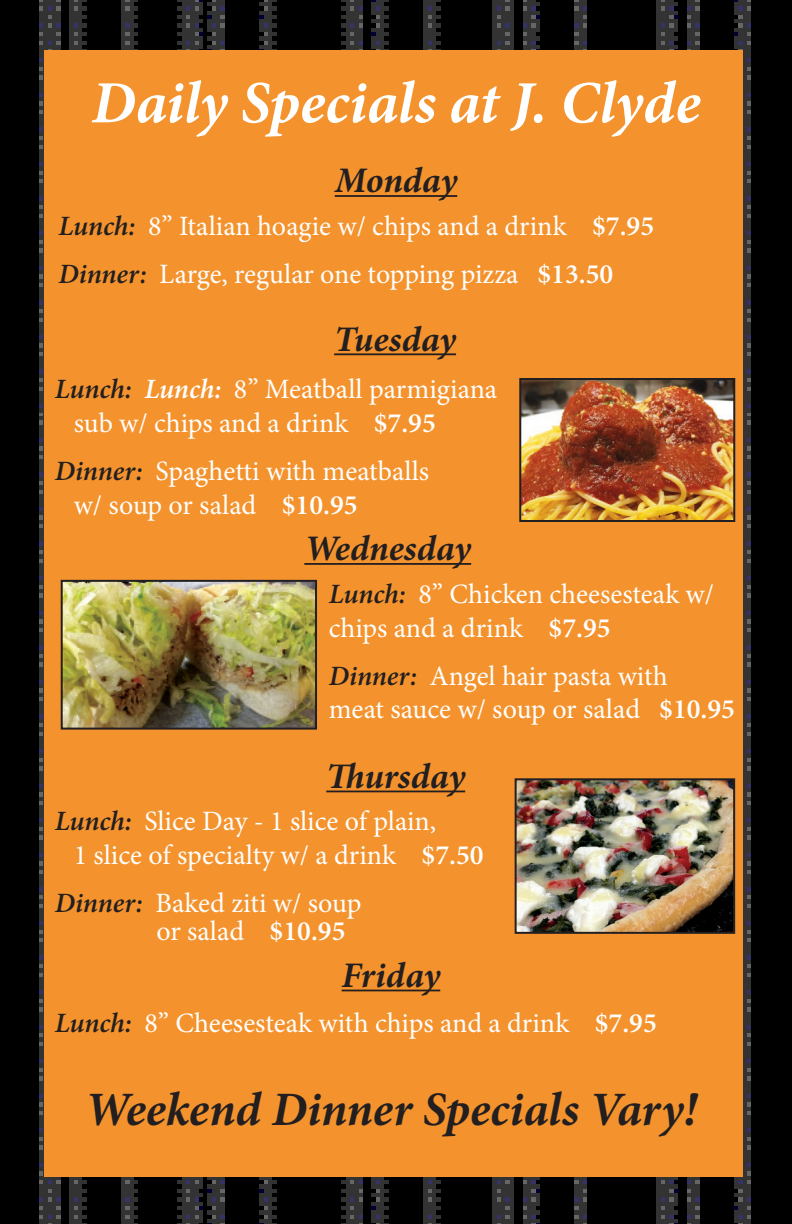
<style>
.page{position:relative;width:792px;height:1224px;background:#fff}
.page>*{position:absolute;margin:0;border:0;box-sizing:border-box;transform-origin:0 0}
.t1{font:italic 700 60px "Minion Pro";color:#fff}
.t2{font:italic 700 48px "Minion Pro";letter-spacing:-.005em;color:#231f20}
.t3{font:italic 700 36px "Minion Pro";color:#231f20}
.t4{font:28px/33.6px "Minion Pro";color:#fff}
.s1{font-weight:600;font-style:italic;color:#231f20}
.s2{font-weight:600}
.s3{font-weight:600;font-style:italic}
</style>
<div class="page">
<img style="left:0;top:0;width:792px;height:1224px">
<div style="left:44px;top:50px;width:699px;height:1126px;background:#f4932d"></div>
<hr style="left:335px;top:195px;width:122px;height:2px;background:#231f20">
<hr style="left:334px;top:353px;width:122px;height:2px;background:#231f20">
<hr style="left:304px;top:563px;width:167px;height:2px;background:#231f20">
<hr style="left:326px;top:791px;width:139px;height:1px;background:#231f20">
<hr style="left:342px;top:990px;width:98px;height:1px;background:#231f20">
<img style="left:522px;top:381px;width:210px;height:138px">
<div style="left:519px;top:378px;width:216px;height:144px;border:2px solid #231f20"></div>
<img style="left:518px;top:781px;width:214px;height:150px">
<div style="left:515px;top:778px;width:220px;height:156px;border:2px solid #231f20"></div>
<img style="left:64px;top:583px;width:250px;height:144px">
<div style="left:61px;top:580px;width:256px;height:150px;border:2px solid #231f20"></div>
<p class="t1" style="left:92px;top:60px;width:610px">Daily Specials at J. Clyde</p>
<p class="t3" style="left:335px;top:155px;width:124px">Monday</p>
<p class="t4" style="left:58px;top:209px;width:597px"><span class="s1">Lunch:</span> 8” Italian hoagie w/ chips and a drink <span class="s2">$7.95</span></p>
<p class="t4" style="left:58px;top:257px;width:556px"><span class="s1">Dinner:</span> Large, regular one topping pizza <span class="s2">$13.50</span></p>
<p class="t3" style="left:334px;top:314px;width:123px">Tuesday</p>
<p class="t4" style="left:74px;top:373px;width:425px;text-indent:-19px"><span class="s1">Lunch:</span> <span class="s3">Lunch:</span> 8” Meatball parmigiana sub w/ chips and a drink <span class="s2">$7.95</span></p>
<p class="t4" style="left:55px;top:454px;width:376px"><span class="s1">Dinner:</span> Spaghetti with meatballs</p>
<p class="t4" style="left:74px;top:488px;width:285px">w/ soup or salad <span class="s2">$10.95</span></p>
<p class="t3" style="left:304px;top:523px;width:168px">Wednesday</p>
<p class="t4" style="left:329px;top:577px;width:387px"><span class="s1">Lunch:</span> 8” Chicken cheesesteak w/ chips and a drink <span class="s2">$7.95</span></p>
<p class="t4" style="left:329px;top:659px;width:340px"><span class="s1">Dinner:</span> Angel hair pasta with</p>
<p class="t4" style="left:329px;top:693px;width:408px">meat sauce w/ soup or salad <span class="s2">$10.95</span></p>
<p class="t3" style="left:326px;top:751px;width:140px">Thursday</p>
<p class="t4" style="left:55px;top:805px;width:383px"><span class="s1">Lunch:</span> Slice Day - 1 slice of plain,</p>
<p class="t4" style="left:74px;top:838px;width:411px">1 slice of specialty w/ a drink <span class="s2">$7.50</span></p>
<p class="t4" style="left:55px;top:886px;width:308px"><span class="s1">Dinner:</span> Baked ziti w/ soup</p>
<p class="t4" style="left:156px;top:914px;width:191px">or salad <span class="s2">$10.95</span></p>
<p class="t3" style="left:342px;top:950px;width:100px">Friday</p>
<p class="t4" style="left:55px;top:1006px;width:604px"><span class="s1">Lunch:</span> 8” Cheesesteak with chips and a drink <span class="s2">$7.95</span></p>
<p class="t2" style="left:85px;top:1076px;width:613px">Weekend Dinner Specials Vary!</p>
</div>
